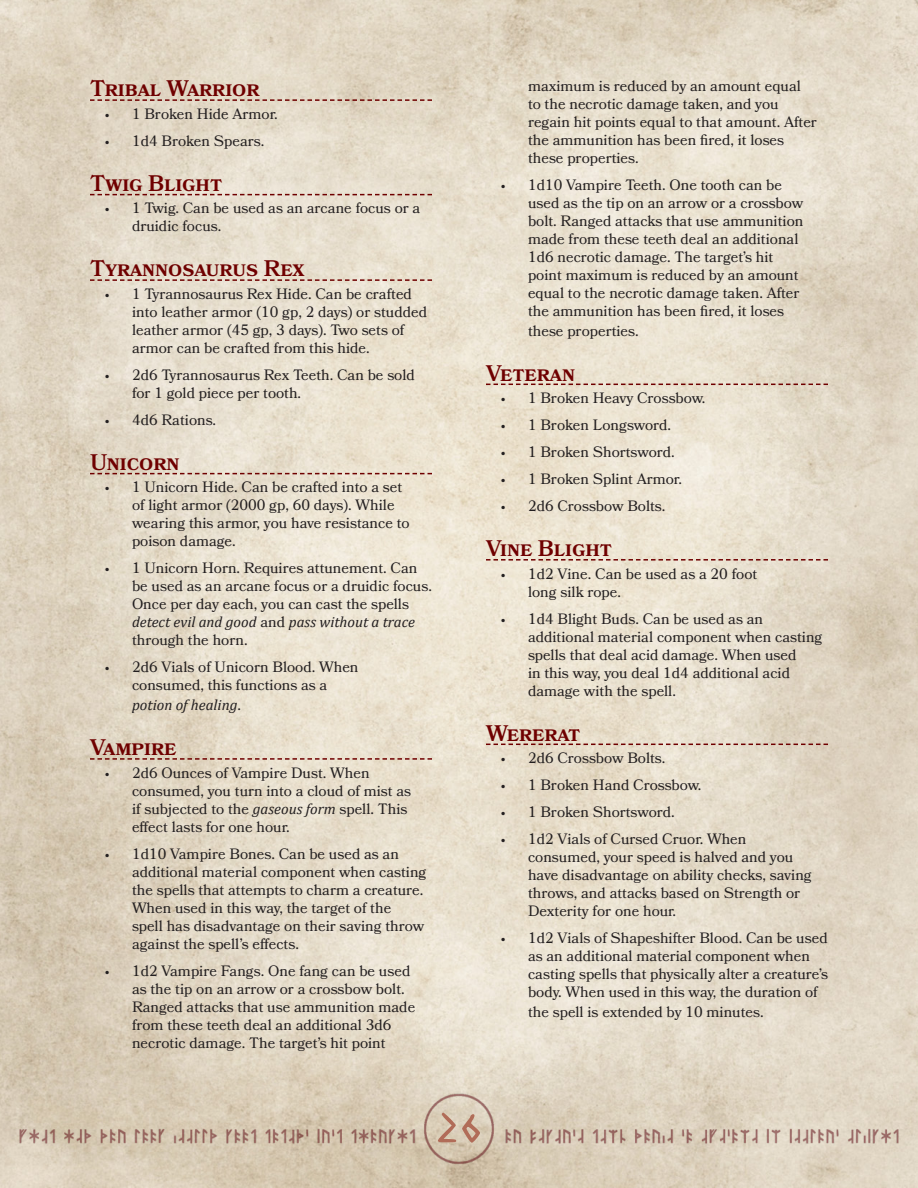
<style>
.page{position:relative;width:918px;height:1188px;background:#fff}
.page>*{position:absolute;margin:0;border:0;box-sizing:border-box;transform-origin:0 0}
.t1{font:54px "Younger Futhark Short Twig Mad";color:#b16c58}
.Header{font:600 22.5px "Bookmania";color:#6f0000}
.t2{font:15px/18px "Bookmania";color:#231f20}
.t3{font:italic 15px "Cambria";color:#231f20}
.s1{font-family:"Cambria";font-style:italic}
.s2{font-family:"Bookmania";font-style:normal}
</style>
<div class="page">
<img style="left:0;top:0;width:918px;height:1188px">
<img style="left:0;top:976px;width:918px;height:192px">
<svg style="left:90px;top:99px;width:342px;height:2px"></svg>
<svg style="left:90px;top:194px;width:342px;height:1px"></svg>
<svg style="left:90px;top:279px;width:342px;height:2px"></svg>
<svg style="left:90px;top:473px;width:342px;height:1px"></svg>
<svg style="left:90px;top:758px;width:342px;height:2px"></svg>
<svg style="left:486px;top:384px;width:342px;height:1px"></svg>
<svg style="left:486px;top:559px;width:342px;height:2px"></svg>
<svg style="left:486px;top:744px;width:342px;height:1px"></svg>
<p class="Header" style="left:90px;top:75px;width:171px">Tribal Warrior</p>
<p class="t2" style="left:105px;top:105px;width:174px">• 1 Broken Hide Armor.</p>
<p class="t2" style="left:105px;top:132px;width:161px">• 1d4 Broken Spears.</p>
<p class="Header" style="left:90px;top:170px;width:134px">Twig Blight</p>
<p class="t2" style="left:132px;top:199px;width:290px;text-indent:-27px">• 1 Twig. Can be used as an arcane focus or a druidic focus.</p>
<p class="Header" style="left:90px;top:255px;width:216px">Tyrannosaurus Rex</p>
<p class="t2" style="left:132px;top:285px;width:297px;text-indent:-27px">• 1 Tyrannosaurus Rex Hide. Can be crafted into leather armor (10 gp, 2 days) or studded leather armor (45 gp, 3 days). Two sets of armor can be crafted from this hide.</p>
<p class="t2" style="left:132px;top:366px;width:284px;text-indent:-27px">• 2d6 Tyrannosaurus Rex Teeth. Can be sold for 1 gold piece per tooth.</p>
<p class="t2" style="left:105px;top:411px;width:113px">• 4d6 Rations.</p>
<p class="Header" style="left:90px;top:449px;width:91px">Unicorn</p>
<p class="t2" style="left:132px;top:478px;width:279px;text-indent:-27px">• 1 Unicorn Hide. Can be crafted into a set of light armor (2000 gp, 60 days). While wearing this armor, you have resistance to poison damage.</p>
<p class="t2" style="left:132px;top:559px;width:302px;text-indent:-27px">• 1 Unicorn Horn. Requires attunement. Can be used as an arcane focus or a druidic focus.<br>Once per day each, you can cast the spells <span class="s1">detect evil and good</span> and <span class="s1">pass without a trace </span>through the horn.</p>
<p class="t2" style="left:105px;top:658px;width:255px;text-align:center">• 2d6 Vials of Unicorn Blood. When consumed, this functions as a</p>
<p class="t3" style="left:132px;top:694px;width:111px">potion of healing<span class="s2">.</span></p>
<p class="Header" style="left:90px;top:734px;width:88px">Vampire</p>
<p class="t2" style="left:132px;top:764px;width:281px;text-indent:-27px">• 2d6 Ounces of Vampire Dust. When consumed, you turn into a cloud of mist as if subjected to the <span class="s1">gaseous form</span> spell. This effect lasts for one hour.</p>
<p class="t2" style="left:132px;top:844px;width:296px;text-indent:-27px">• 1d10 Vampire Bones. Can be used as an additional material component when casting the spells that attempts to charm a creature.<br>When used in this way, the target of the<br>spell has disadvantage on their saving throw against the spell’s effects.</p>
<p class="t2" style="left:132px;top:961px;width:285px;text-indent:-27px">• 1d2 Vampire Fangs. One fang can be used as the tip on an arrow or a crossbow bolt.<br>Ranged attacks that use ammunition made from these teeth deal an additional 3d6 necrotic damage. The target’s hit point</p>
<p class="t2" style="left:528px;top:77px;width:290px">maximum is reduced by an amount equal to the necrotic damage taken, and you regain hit points equal to that amount. After the ammunition has been fired, it loses these properties.</p>
<p class="t2" style="left:528px;top:176px;width:277px;text-indent:-27px">• 1d10 Vampire Teeth. One tooth can be used as the tip on an arrow or a crossbow bolt. Ranged attacks that use ammunition made from these teeth deal an additional 1d6 necrotic damage. The target’s hit point maximum is reduced by an amount equal to the necrotic damage taken. After the ammunition has been fired, it loses</p>
<p class="t2" style="left:528px;top:321px;width:112px">these properties.</p>
<p class="Header" style="left:486px;top:360px;width:91px">Veteran</p>
<p class="t2" style="left:501px;top:389px;width:206px">• 1 Broken Heavy Crossbow.</p>
<p class="t2" style="left:501px;top:416px;width:172px">• 1 Broken Longsword.</p>
<p class="t2" style="left:501px;top:443px;width:175px">• 1 Broken Shortsword.</p>
<p class="t2" style="left:501px;top:470px;width:182px">• 1 Broken Splint Armor.</p>
<p class="t2" style="left:501px;top:497px;width:166px">• 2d6 Crossbow Bolts.</p>
<p class="Header" style="left:486px;top:535px;width:128px">Vine Blight</p>
<p class="t2" style="left:528px;top:564px;width:231px;text-indent:-27px">• 1d2 Vine. Can be used as a 20 foot long silk rope.</p>
<p class="t2" style="left:528px;top:609px;width:296px;text-indent:-27px">• 1d4 Blight Buds. Can be used as an additional material component when casting spells that deal acid damage. When used<br>in this way, you deal 1d4 additional acid damage with the spell.</p>
<p class="Header" style="left:486px;top:720px;width:96px">Wererat</p>
<p class="t2" style="left:501px;top:749px;width:166px">• 2d6 Crossbow Bolts.</p>
<p class="t2" style="left:501px;top:776px;width:202px">• 1 Broken Hand Crossbow.</p>
<p class="t2" style="left:501px;top:803px;width:175px">• 1 Broken Shortsword.</p>
<p class="t2" style="left:528px;top:830px;width:285px;text-indent:-27px">• 1d2 Vials of Cursed Cruor. When consumed, your speed is halved and you have disadvantage on ability checks, saving throws, and attacks based on Strength or Dexterity for one hour.</p>
<p class="t2" style="left:528px;top:929px;width:302px;text-indent:-27px">• 1d2 Vials of Shapeshifter Blood. Can be used as an additional material component when casting spells that physically alter a creature’s body. When used in this way, the duration of</p>
<p class="t2" style="left:528px;top:1003px;width:237px">the spell is extended by 10 minutes.</p>
<h1 class="t1" style="left:435px;top:1098px;width:50px">26</h1>
</div>
